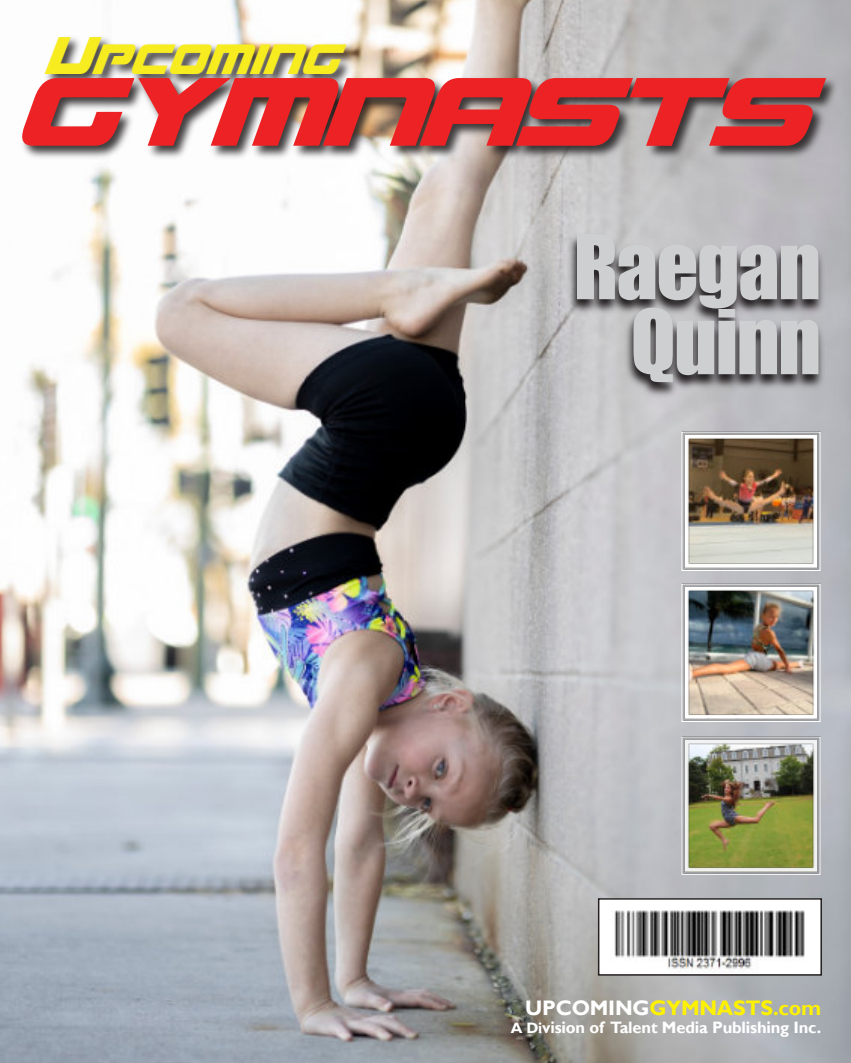
<style>
.page{position:relative;width:851px;height:1063px;background:#fff}
.page>*{position:absolute;margin:0;border:0;box-sizing:border-box;transform-origin:0 0}
.t1{font:99px "Mission GT R Condensed Italic";letter-spacing:-.05em;color:#ed2224;scale:1.33 1}
.t2{font:82.5px/75px "Impact";letter-spacing:-.02em;color:#cdcfd0;text-align:right}
.t3{font:54px "Mission GT R Italic";color:#f7ec20;scale:.9 1}
.t4{font:700 21px "Gill Sans";letter-spacing:-.01em;color:#fff200}
.t5{font:700 16.5px "Gill Sans";letter-spacing:-.01em;color:#fff}
.s1{color:#fff}
.s2{font-size:15px}
</style>
<div class="page">
<img style="left:0;top:0;width:850px;height:1063px">
<img style="left:680px;top:735px;width:141px;height:140px">
<div style="left:598px;top:899px;width:223px;height:76px;background:#fff"></div>
<img style="left:612px;top:910px;width:193px;height:63px">
<div style="left:598px;top:898px;width:223px;height:78px;border:2px solid #231f20"></div>
<img style="left:680px;top:431px;width:141px;height:140px">
<img style="left:680px;top:582px;width:141px;height:140px">
<img style="left:567px;top:234px;width:257px;height:164px">
<img style="left:21px;top:35px;width:818px;height:124px">
<h3 class="t3" style="left:45px;top:24px;width:328px">Upcoming</h3>
<h1 class="t1" style="left:17px;top:54px;width:599px">GYMNASTS</h1>
<h2 class="t2" style="left:573px;top:234px;width:249px">Raegan<br>Quinn</h2>
<p class="t4" style="left:525px;top:1001px;width:297px"><span class="s1">UPCOMING</span>GYMNASTS.com</p>
<p class="t5" style="left:510px;top:1022px;width:312px"><span class="s2">A Di</span>vision of Talent Media Publishing Inc.</p>
</div>
